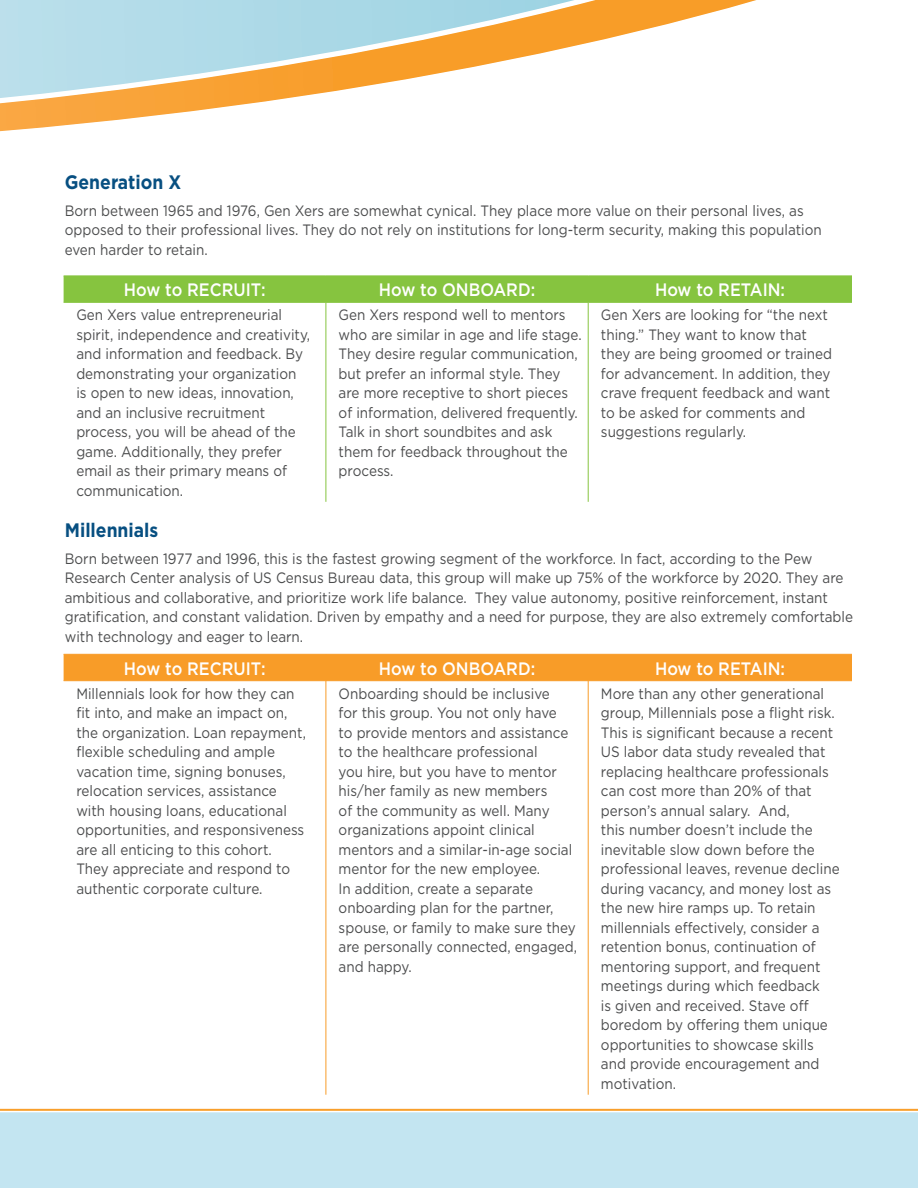
<style>
.page{position:relative;width:918px;height:1188px;background:#fff}
.page>*{position:absolute;margin:0;border:0;box-sizing:border-box;transform-origin:0 0}
.t1{font:700 19.5px "Gotham";color:#074f81;scale:.9 1}
.t2{font:500 18px "Gotham";color:#fff;scale:.9 1}
.t3{font:15px/19.5px "Gotham";color:#4b4c4d;scale:.9 1}
</style>
<div class="page">
<div style="left:0;top:1112px;width:918px;height:76px;background:#c3e5f1"></div>
<svg style="left:0;top:1108px;width:918px;height:3px;background:#fabe71"></svg>
<svg style="left:0;top:0;width:756px;height:132px"></svg>
<div style="left:64px;top:276px;width:788px;height:26px;background:#86c43f"></div>
<hr style="left:64px;top:302px;width:262px;height:1px;background:#86c43f">
<hr style="left:326px;top:302px;width:262px;height:1px;background:#86c43f">
<hr style="left:326px;top:303px;width:1px;height:199px;background:#86c43f">
<hr style="left:588px;top:302px;width:264px;height:1px;background:#86c43f">
<hr style="left:588px;top:303px;width:1px;height:199px;background:#86c43f">
<div style="left:64px;top:654px;width:788px;height:26px;background:#f89c28"></div>
<hr style="left:64px;top:680px;width:262px;height:1px;background:#f89c28">
<hr style="left:326px;top:680px;width:262px;height:1px;background:#f89c28">
<hr style="left:326px;top:681px;width:1px;height:414px;background:#f89c28">
<hr style="left:588px;top:680px;width:264px;height:1px;background:#f89c28">
<hr style="left:588px;top:681px;width:1px;height:414px;background:#f89c28">
<h1 class="t1" style="left:65px;top:169px;width:131px">Generation X</h1>
<p class="t3" style="left:65px;top:201px;width:843px">Born between 1965 and 1976, Gen Xers are somewhat cynical. They place more value on their personal lives, as opposed to their professional lives. They do not rely on institutions for long-term security, making this population even harder to retain.</p>
<p class="t2" style="left:124px;top:278px;width:159px">How to RECRUIT:</p>
<p class="t2" style="left:379px;top:278px;width:175px">How to ONBOARD:</p>
<p class="t2" style="left:655px;top:278px;width:146px">How to RETAIN:</p>
<p class="t3" style="left:76px;top:305px;width:261px">Gen Xers value entrepreneurial spirit, independence and creativity, and information and feedback. By demonstrating your organization is open to new ideas, innovation, and an inclusive recruitment process, you will be ahead of the game. Additionally, they prefer email as their primary means of communication.</p>
<p class="t3" style="left:339px;top:305px;width:272px">Gen Xers respond well to mentors who are similar in age and life stage.<br>They desire regular communication, but prefer an informal style. They are more receptive to short pieces of information, delivered frequently.<br>Talk in short soundbites and ask them for feedback throughout the process.</p>
<p class="t3" style="left:601px;top:305px;width:258px">Gen Xers are looking for “the next thing.” They want to know that they are being groomed or trained for advancement. In addition, they crave frequent feedback and want to be asked for comments and suggestions regularly.</p>
<h1 class="t1" style="left:65px;top:517px;width:105px">Millennials</h1>
<p class="t3" style="left:65px;top:549px;width:877px">Born between 1977 and 1996, this is the fastest growing segment of the workforce. In fact, according to the Pew Research Center analysis of US Census Bureau data, this group will make up 75% of the workforce by 2020. They are ambitious and collaborative, and prioritize work life balance. They value autonomy, positive reinforcement, instant gratification, and constant validation. Driven by empathy and a need for purpose, they are also extremely comfortable with technology and eager to learn.</p>
<p class="t2" style="left:124px;top:657px;width:159px">How to RECRUIT:</p>
<p class="t2" style="left:379px;top:657px;width:175px">How to ONBOARD:</p>
<p class="t2" style="left:655px;top:657px;width:146px">How to RETAIN:</p>
<p class="t3" style="left:76px;top:683px;width:257px">Millennials look for how they can fit into, and make an impact on, the organization. Loan repayment, flexible scheduling and ample vacation time, signing bonuses, relocation services, assistance with housing loans, educational opportunities, and responsiveness are all enticing to this cohort.<br>They appreciate and respond to authentic corporate culture.</p>
<p class="t3" style="left:339px;top:683px;width:267px">Onboarding should be inclusive<br>for this group. You not only have<br>to provide mentors and assistance to the healthcare professional<br>you hire, but you have to mentor his/her family as new members<br>of the community as well. Many organizations appoint clinical mentors and a similar-in-age social mentor for the new employee.<br>In addition, create a separate onboarding plan for the partner, spouse, or family to make sure they are personally connected, engaged, and happy.</p>
<p class="t3" style="left:601px;top:683px;width:267px">More than any other generational group, Millennials pose a flight risk.<br>This is significant because a recent<br>US labor data study revealed that replacing healthcare professionals can cost more than 20% of that person’s annual salary. And,<br>this number doesn’t include the inevitable slow down before the professional leaves, revenue decline during vacancy, and money lost as the new hire ramps up. To retain millennials effectively, consider a retention bonus, continuation of mentoring support, and frequent meetings during which feedback<br>is given and received. Stave off boredom by offering them unique opportunities to showcase skills and provide encouragement and motivation.</p>
</div>
